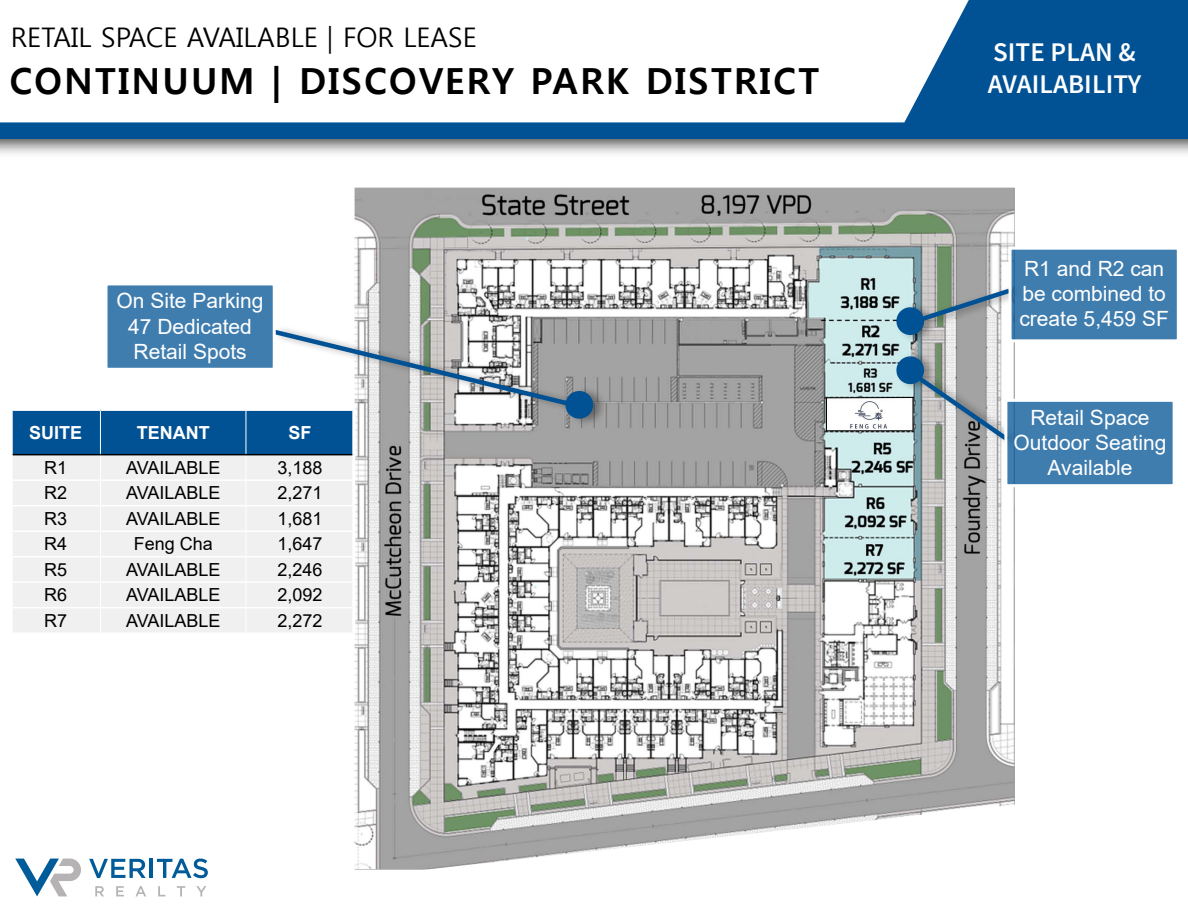
<style>
.page{position:relative;width:1188px;height:918px;background:#fff}
.page>*{position:absolute;margin:0;border:0;box-sizing:border-box;transform-origin:0 0}
.t1{font:700 36px "Malgun Gothic";letter-spacing:.06em;color:#000}
.t2{font:27px "Malgun Gothic";color:#000}
.t3{font:27px/32.4px "Source Sans Variable";letter-spacing:.005em;color:#fff}
.t4{font:21px/25.2px "Arial";color:#fff;text-align:center}
.t5{font:18px "Arial";color:#000}
.t6{font:700 18px "Arial";color:#fff}
</style>
<div class="page">
<img style="left:355px;top:187px;width:660px;height:683px">
<div style="left:896px;top:351px;width:126px;height:99px;background:#000;opacity:.35"></div>
<svg style="left:895px;top:355px;width:119px;height:91px"></svg>
<svg style="left:157px;top:859px;width:51px;height:19px"></svg>
<hr style="left:149px;top:859px;width:4px;height:19px;background:#005b99">
<svg style="left:89px;top:859px;width:57px;height:19px"></svg>
<svg style="left:196px;top:886px;width:10px;height:10px"></svg>
<svg style="left:177px;top:886px;width:8px;height:10px"></svg>
<svg style="left:158px;top:886px;width:7px;height:10px"></svg>
<svg style="left:135px;top:886px;width:11px;height:10px"></svg>
<svg style="left:116px;top:886px;width:8px;height:10px"></svg>
<svg style="left:95px;top:886px;width:9px;height:10px"></svg>
<svg style="left:15px;top:859px;width:66px;height:37px"></svg>
<div style="left:0;top:0;width:1188px;height:159px;background:#000;opacity:.75"></div>
<div style="left:0;top:0;width:1188px;height:138px;background:#005295"></div>
<div style="left:0;top:0;width:969px;height:122px;background:#fff"></div>
<div style="left:1006px;top:400px;width:168px;height:86px;background:#407daf"></div>
<div style="left:1004px;top:399px;width:172px;height:88px;border:3px solid #fff"></div>
<div style="left:274px;top:324px;width:333px;height:104px;background:#000;opacity:.35"></div>
<svg style="left:11px;top:327px;width:585px;height:305px"></svg>
<div style="left:106px;top:284px;width:168px;height:85px;background:#407daf"></div>
<div style="left:105px;top:282px;width:171px;height:89px;border:3px solid #fff"></div>
<div style="left:896px;top:283px;width:127px;height:61px;background:#000;opacity:.35"></div>
<svg style="left:894px;top:285px;width:115px;height:51px"></svg>
<div style="left:1010px;top:248px;width:168px;height:93px;background:#407daf"></div>
<div style="left:1009px;top:247px;width:171px;height:95px;border:3px solid #fff"></div>
<h2 class="t2" style="left:11px;top:22px;width:468px">RETAIL SPACE AVAILABLE | FOR LEASE</h2>
<h1 class="t1" style="left:10px;top:60px;width:811px">CONTINUUM | DISCOVERY PARK DISTRICT</h1>
<p class="t4" style="left:117px;top:288px;width:149px">On Site Parking<br>47 Dedicated<br>Retail Spots</p>
<p class="t6" style="left:29px;top:420px;width:55px">SUITE</p>
<p class="t6" style="left:137px;top:420px;width:74px">TENANT</p>
<p class="t6" style="left:288px;top:420px;width:25px">SF</p>
<p class="t5" style="left:44px;top:455px;width:25px">R1</p>
<p class="t5" style="left:126px;top:455px;width:96px">AVAILABLE</p>
<p class="t5" style="left:277px;top:455px;width:47px">3,188</p>
<p class="t5" style="left:44px;top:481px;width:25px">R2</p>
<p class="t5" style="left:126px;top:481px;width:96px">AVAILABLE</p>
<p class="t5" style="left:277px;top:481px;width:47px">2,271</p>
<p class="t5" style="left:44px;top:506px;width:25px">R3</p>
<p class="t5" style="left:126px;top:506px;width:96px">AVAILABLE</p>
<p class="t5" style="left:277px;top:506px;width:47px">1,681</p>
<p class="t5" style="left:44px;top:532px;width:25px">R4</p>
<p class="t5" style="left:134px;top:532px;width:81px">Feng Cha</p>
<p class="t5" style="left:277px;top:532px;width:47px">1,647</p>
<p class="t5" style="left:44px;top:557px;width:25px">R5</p>
<p class="t5" style="left:126px;top:557px;width:96px">AVAILABLE</p>
<p class="t5" style="left:277px;top:557px;width:47px">2,246</p>
<p class="t5" style="left:44px;top:583px;width:25px">R6</p>
<p class="t5" style="left:126px;top:583px;width:96px">AVAILABLE</p>
<p class="t5" style="left:277px;top:583px;width:47px">2,092</p>
<p class="t5" style="left:44px;top:608px;width:25px">R7</p>
<p class="t5" style="left:126px;top:608px;width:96px">AVAILABLE</p>
<p class="t5" style="left:277px;top:608px;width:47px">2,272</p>
<h2 class="t3" style="left:988px;top:36px;width:155px">SITE PLAN &amp;<br>AVAILABILITY</h2>
<p class="t4" style="left:1019px;top:256px;width:151px;text-align:left">R1 and R2 can be combined to create 5,459 SF</p>
<p class="t4" style="left:1014px;top:405px;width:154px">Retail Space<br>Outdoor Seating<br>Available</p>
</div>
